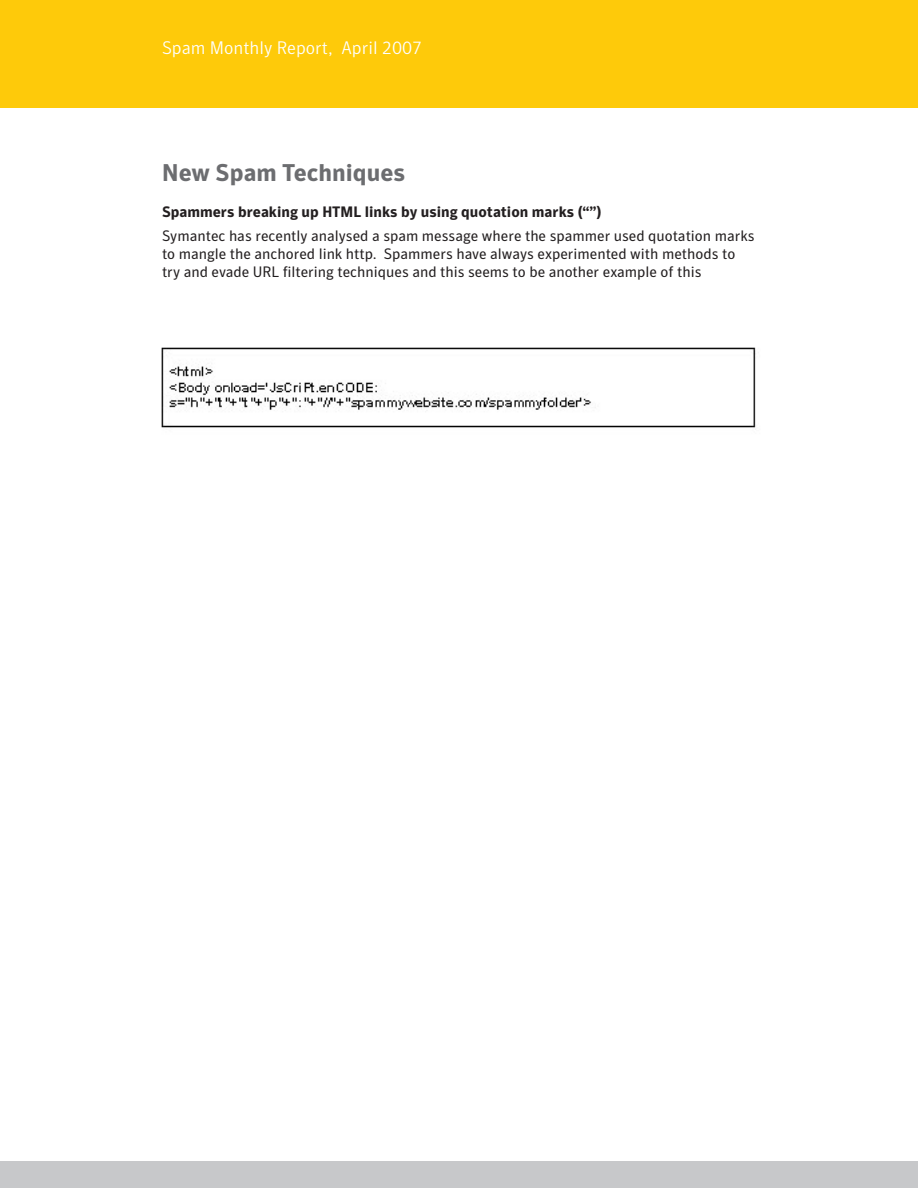
<style>
.page{position:relative;width:918px;height:1188px;background:#fff}
.page>*{position:absolute;margin:0;border:0;box-sizing:border-box;transform-origin:0 0}
.t1{font:700 24px "Symantec Sans";color:#6c6d70}
.t2{font:300 18px "Symantec Sans";color:#fff}
.t3{font:15px/18px "Symantec Sans";color:#231f20}
.t4{font:700 15px "Symantec Sans";color:#231f20}
</style>
<div class="page">
<img style="left:161px;top:347px;width:595px;height:83px">
<div style="left:0;top:0;width:918px;height:108px;background:#feca0a"></div>
<div style="left:0;top:1161px;width:918px;height:27px;background:#c7c8ca"></div>
<p class="t2" style="left:162px;top:38px;width:262px">Spam Monthly Report, April 2007</p>
<p class="t1" style="left:162px;top:160px;width:245px">New Spam Techniques</p>
<p class="t4" style="left:162px;top:204px;width:441px">Spammers breaking up HTML links by using quotation marks (“”)</p>
<p class="t3" style="left:162px;top:226px;width:594px">Symantec has recently analysed a spam message where the spammer used quotation marks to mangle the anchored link http. Spammers have always experimented with methods to try and evade URL filtering techniques and this seems to be another example of this</p>
</div>
